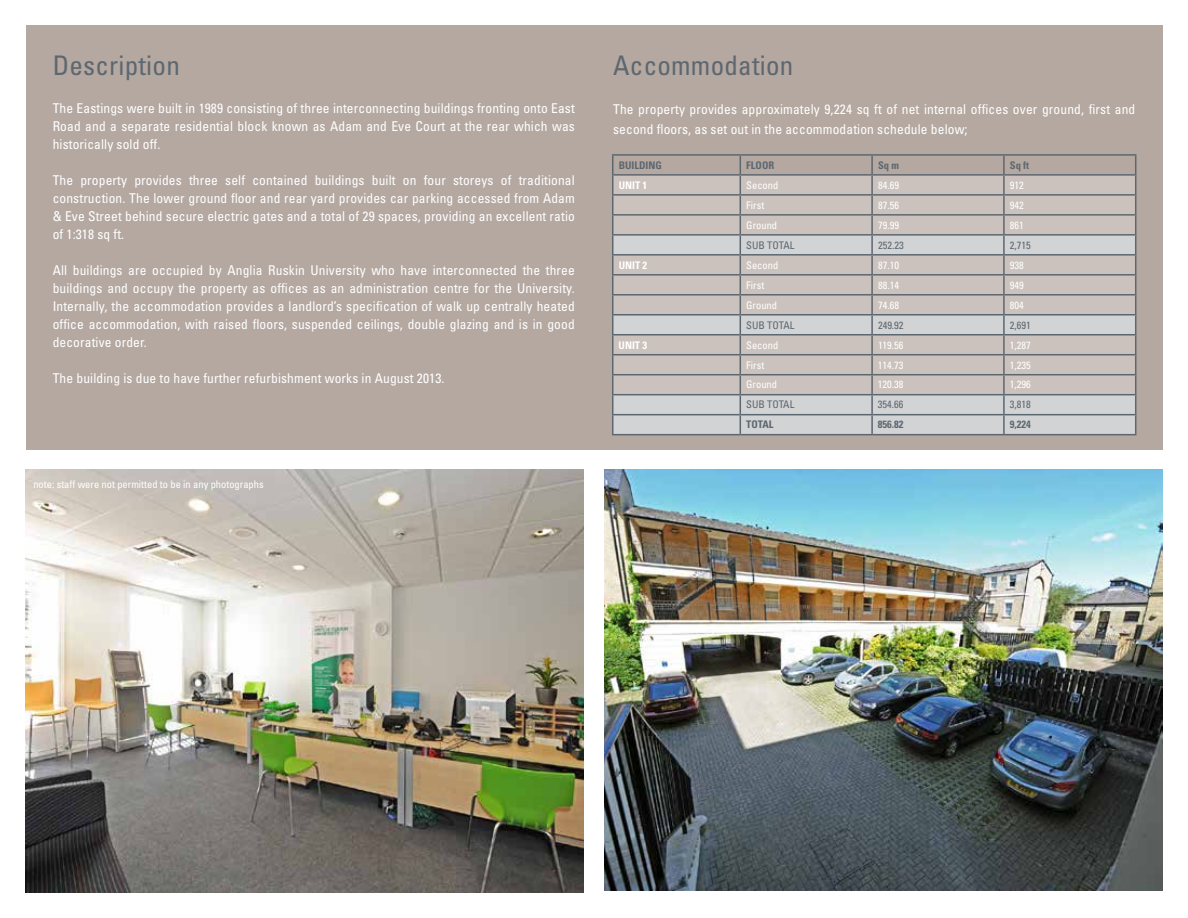
<style>
.page{position:relative;width:1188px;height:918px;background:#fff}
.page>*{position:absolute;margin:0;border:0;box-sizing:border-box;transform-origin:0 0}
.t1{font:condensed 27px "Univers LT Std";letter-spacing:.01em;color:#5d6770}
.t2{font:condensed 13.5px/18px "Univers LT Std";letter-spacing:.01em;color:#fff;text-align:justify}
.t3{font:condensed 10.5px "Univers LT Std";color:#fff}
.t4{font:condensed 10.5px "Univers LT Std";color:#5d6770}
.t5{font:700 condensed 10.5px "Univers LT Std";color:#5d6770}
.t6{font:700 condensed 10.5px "Univers LT Std";color:#fff}
</style>
<div class="page">
<div style="left:26px;top:26px;width:1136px;height:424px;background:#b4a8a1"></div>
<div style="left:613px;top:176px;width:522px;height:58px;background:#cbc2bd"></div>
<svg style="left:613px;top:236px;width:522px;height:198px;background:#cbc7c5"></svg>
<hr style="left:612px;top:154px;width:128px;height:2px;background:#5d6770">
<hr style="left:740px;top:154px;width:132px;height:2px;background:#5d6770">
<hr style="left:872px;top:154px;width:132px;height:2px;background:#5d6770">
<hr style="left:1004px;top:154px;width:132px;height:2px;background:#5d6770">
<hr style="left:612px;top:334px;width:128px;height:2px;background:#5d6770">
<hr style="left:740px;top:334px;width:132px;height:2px;background:#5d6770">
<hr style="left:872px;top:334px;width:132px;height:2px;background:#5d6770">
<hr style="left:1004px;top:334px;width:132px;height:2px;background:#5d6770">
<hr style="left:612px;top:354px;width:128px;height:1px;background:#5d6770">
<hr style="left:740px;top:354px;width:132px;height:1px;background:#5d6770">
<hr style="left:872px;top:354px;width:132px;height:1px;background:#5d6770">
<hr style="left:1004px;top:354px;width:132px;height:1px;background:#5d6770">
<hr style="left:612px;top:374px;width:128px;height:1px;background:#5d6770">
<hr style="left:612px;top:394px;width:128px;height:1px;background:#5d6770">
<hr style="left:740px;top:374px;width:132px;height:1px;background:#5d6770">
<hr style="left:740px;top:394px;width:132px;height:1px;background:#5d6770">
<hr style="left:872px;top:374px;width:132px;height:1px;background:#5d6770">
<hr style="left:872px;top:394px;width:132px;height:1px;background:#5d6770">
<hr style="left:1004px;top:374px;width:132px;height:1px;background:#5d6770">
<hr style="left:1004px;top:394px;width:132px;height:1px;background:#5d6770">
<hr style="left:612px;top:254px;width:128px;height:2px;background:#5d6770">
<hr style="left:740px;top:254px;width:132px;height:2px;background:#5d6770">
<hr style="left:872px;top:254px;width:132px;height:2px;background:#5d6770">
<hr style="left:1004px;top:254px;width:132px;height:2px;background:#5d6770">
<hr style="left:612px;top:274px;width:128px;height:2px;background:#5d6770">
<hr style="left:740px;top:274px;width:132px;height:2px;background:#5d6770">
<hr style="left:872px;top:274px;width:132px;height:2px;background:#5d6770">
<hr style="left:1004px;top:274px;width:132px;height:2px;background:#5d6770">
<hr style="left:612px;top:294px;width:128px;height:2px;background:#5d6770">
<hr style="left:612px;top:314px;width:128px;height:2px;background:#5d6770">
<hr style="left:740px;top:294px;width:132px;height:2px;background:#5d6770">
<hr style="left:740px;top:314px;width:132px;height:2px;background:#5d6770">
<hr style="left:872px;top:294px;width:132px;height:2px;background:#5d6770">
<hr style="left:872px;top:314px;width:132px;height:2px;background:#5d6770">
<hr style="left:1004px;top:294px;width:132px;height:2px;background:#5d6770">
<hr style="left:1004px;top:314px;width:132px;height:2px;background:#5d6770">
<hr style="left:612px;top:174px;width:128px;height:2px;background:#5d6770">
<hr style="left:740px;top:174px;width:132px;height:2px;background:#5d6770">
<hr style="left:872px;top:174px;width:132px;height:2px;background:#5d6770">
<hr style="left:1004px;top:174px;width:132px;height:2px;background:#5d6770">
<hr style="left:612px;top:194px;width:128px;height:2px;background:#5d6770">
<hr style="left:740px;top:194px;width:132px;height:2px;background:#5d6770">
<hr style="left:872px;top:194px;width:132px;height:2px;background:#5d6770">
<hr style="left:1004px;top:194px;width:132px;height:2px;background:#5d6770">
<hr style="left:612px;top:214px;width:128px;height:2px;background:#5d6770">
<hr style="left:612px;top:234px;width:128px;height:2px;background:#5d6770">
<hr style="left:740px;top:214px;width:132px;height:2px;background:#5d6770">
<hr style="left:740px;top:234px;width:132px;height:2px;background:#5d6770">
<hr style="left:872px;top:214px;width:132px;height:2px;background:#5d6770">
<hr style="left:872px;top:234px;width:132px;height:2px;background:#5d6770">
<hr style="left:1004px;top:214px;width:132px;height:2px;background:#5d6770">
<hr style="left:1004px;top:234px;width:132px;height:2px;background:#5d6770">
<svg style="left:612px;top:156px;width:1px;height:278px"></svg>
<hr style="left:612px;top:414px;width:128px;height:1px;background:#5d6770">
<hr style="left:740px;top:414px;width:132px;height:1px;background:#5d6770">
<hr style="left:872px;top:414px;width:132px;height:1px;background:#5d6770">
<hr style="left:1004px;top:414px;width:132px;height:1px;background:#5d6770">
<svg style="left:740px;top:156px;width:1px;height:278px"></svg>
<svg style="left:871px;top:156px;width:2px;height:278px"></svg>
<svg style="left:1003px;top:156px;width:2px;height:278px"></svg>
<svg style="left:1135px;top:156px;width:1px;height:278px"></svg>
<hr style="left:612px;top:434px;width:128px;height:1px;background:#5d6770">
<hr style="left:740px;top:434px;width:132px;height:1px;background:#5d6770">
<hr style="left:872px;top:434px;width:132px;height:1px;background:#5d6770">
<hr style="left:1004px;top:434px;width:132px;height:1px;background:#5d6770">
<img style="left:26px;top:470px;width:557px;height:422px">
<img style="left:605px;top:470px;width:557px;height:420px">
<h1 class="t1" style="left:53px;top:49px;width:129px">Description</h1>
<p class="t2" style="left:53px;top:99px;width:524px">The Eastings were built in 1989 consisting of three interconnecting buildings fronting onto East Road and a separate residential block known as Adam and Eve Court at the rear which was historically sold off.</p>
<p class="t2" style="left:53px;top:171px;width:524px">The property provides three self contained buildings built on four storeys of traditional construction. The lower ground floor and rear yard provides car parking accessed from Adam &amp; Eve Street behind secure electric gates and a total of 29 spaces, providing an excellent ratio of 1:318 sq ft.</p>
<p class="t2" style="left:53px;top:261px;width:524px">All buildings are occupied by Anglia Ruskin University who have interconnected the three buildings and occupy the property as offices as an administration centre for the University.<br>Internally, the accommodation provides a landlord’s specification of walk up centrally heated office accommodation, with raised floors, suspended ceilings, double glazing and is in good decorative order.</p>
<p class="t2" style="left:53px;top:369px;width:393px">The building is due to have further refurbishment works in August 2013.</p>
<p class="t3" style="left:33px;top:478px;width:232px">note: staff were not permitted to be in any photographs</p>
<h1 class="t1" style="left:613px;top:49px;width:182px">Accommodation</h1>
<p class="t2" style="left:613px;top:100px;width:524px;line-height:19.5px">The property provides approximately 9,224 sq ft of net internal offices over ground, first and second floors, as set out in the accommodation schedule below;</p>
<p class="t5" style="left:619px;top:159px;width:45px">BUILDING</p>
<p class="t5" style="left:746px;top:159px;width:29px">FLOOR</p>
<p class="t5" style="left:878px;top:159px;width:22px">Sq m</p>
<p class="t5" style="left:1010px;top:159px;width:21px">Sq ft</p>
<p class="t6" style="left:619px;top:178px;width:30px">UNIT 1</p>
<p class="t3" style="left:746px;top:178px;width:34px">Second</p>
<p class="t3" style="left:878px;top:178px;width:22px">84.69</p>
<p class="t3" style="left:1010px;top:178px;width:15px">912</p>
<p class="t3" style="left:746px;top:198px;width:20px">First</p>
<p class="t3" style="left:878px;top:198px;width:22px">87.56</p>
<p class="t3" style="left:1010px;top:198px;width:15px">942</p>
<p class="t3" style="left:746px;top:218px;width:32px">Ground</p>
<p class="t3" style="left:878px;top:218px;width:22px">79.99</p>
<p class="t3" style="left:1010px;top:218px;width:15px">861</p>
<p class="t4" style="left:746px;top:238px;width:50px">SUB TOTAL</p>
<p class="t4" style="left:878px;top:238px;width:27px">252.23</p>
<p class="t4" style="left:1010px;top:238px;width:22px">2,715</p>
<p class="t6" style="left:619px;top:258px;width:30px">UNIT 2</p>
<p class="t3" style="left:746px;top:258px;width:34px">Second</p>
<p class="t3" style="left:878px;top:258px;width:22px">87.10</p>
<p class="t3" style="left:1010px;top:258px;width:15px">938</p>
<p class="t3" style="left:746px;top:278px;width:20px">First</p>
<p class="t3" style="left:878px;top:278px;width:22px">88.14</p>
<p class="t3" style="left:1010px;top:278px;width:15px">949</p>
<p class="t3" style="left:746px;top:298px;width:32px">Ground</p>
<p class="t3" style="left:878px;top:298px;width:22px">74.68</p>
<p class="t3" style="left:1010px;top:298px;width:15px">804</p>
<p class="t4" style="left:746px;top:318px;width:50px">SUB TOTAL</p>
<p class="t4" style="left:878px;top:318px;width:27px">249.92</p>
<p class="t4" style="left:1010px;top:318px;width:22px">2,691</p>
<p class="t6" style="left:619px;top:338px;width:30px">UNIT 3</p>
<p class="t3" style="left:746px;top:338px;width:34px">Second</p>
<p class="t3" style="left:878px;top:338px;width:27px">119.56</p>
<p class="t3" style="left:1010px;top:338px;width:22px">1,287</p>
<p class="t3" style="left:746px;top:358px;width:20px">First</p>
<p class="t3" style="left:878px;top:358px;width:27px">114.73</p>
<p class="t3" style="left:1010px;top:358px;width:22px">1,235</p>
<p class="t3" style="left:746px;top:378px;width:32px">Ground</p>
<p class="t3" style="left:878px;top:378px;width:27px">120.38</p>
<p class="t3" style="left:1010px;top:378px;width:22px">1,296</p>
<p class="t4" style="left:746px;top:398px;width:50px">SUB TOTAL</p>
<p class="t4" style="left:878px;top:398px;width:27px">354.66</p>
<p class="t4" style="left:1010px;top:398px;width:22px">3,818</p>
<p class="t5" style="left:746px;top:418px;width:29px">TOTAL</p>
<p class="t5" style="left:878px;top:418px;width:27px">856.82</p>
<p class="t5" style="left:1010px;top:418px;width:22px">9,224</p>
</div>
